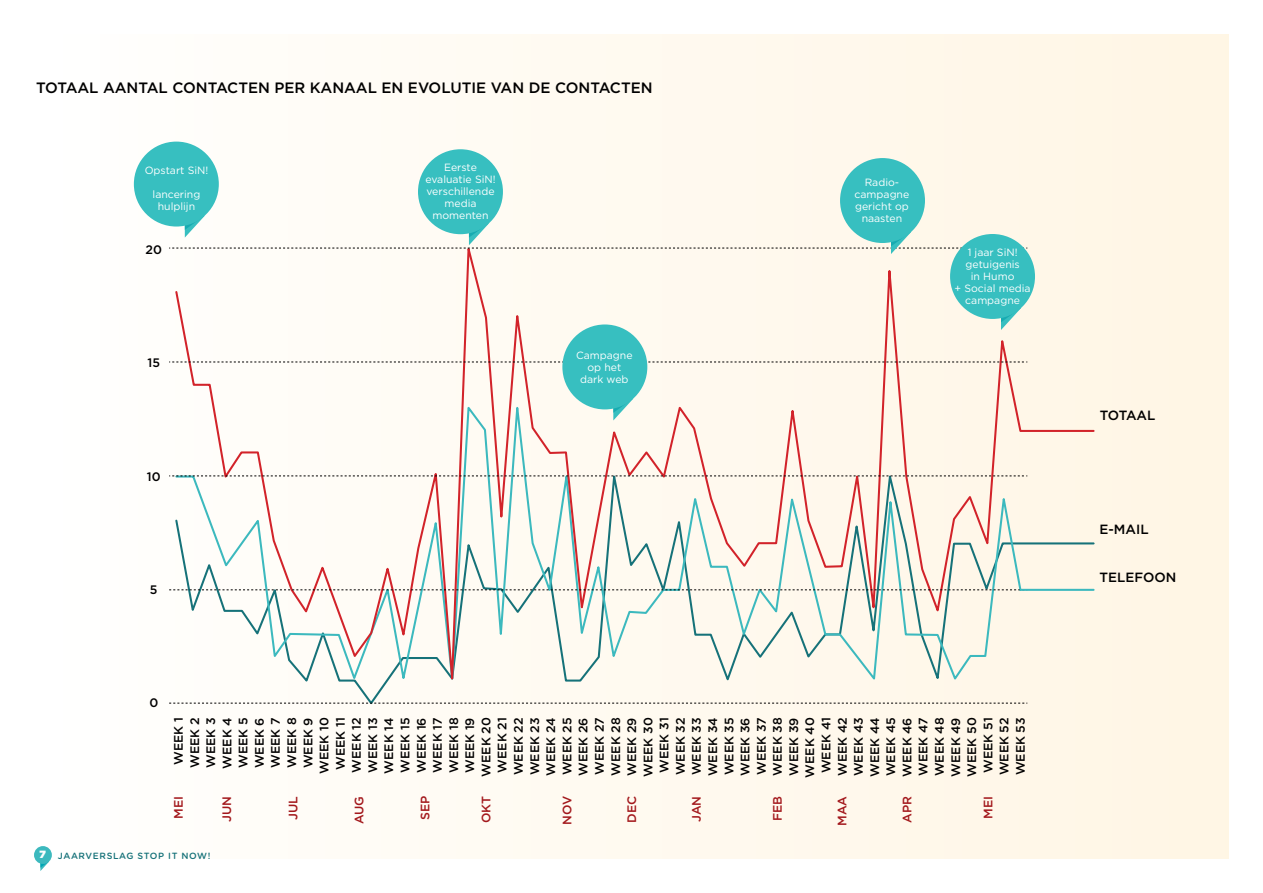
<style>
.page{position:relative;width:1263px;height:893px;background:#fff}
.page>*{position:absolute;margin:0;border:0;box-sizing:border-box;transform-origin:0 0}
.t1{font:500 15px "Gotham HTF";color:#000}
.t2{font:500 13.35px "Gotham HTF";color:#000}
.t3{font:500 12.3px/16.2px "Gotham HTF";color:#000;text-align:right}
.t4{font:500 12.3px "Gotham HTF";color:#a3181c}
.t5{font:10.5px/12px "Gotham HTF";color:#fff;text-align:center}
.t6{font:500 9px "Gotham Rounded";letter-spacing:.07em;color:#167279}
.s1{font-family:"Gotham HTF";font-weight:900;font-size:10.5px;color:#fff}
</style>
<div class="page">
<div style="left:34px;top:34px;width:1195px;height:825px;background:linear-gradient(to right,#fffffd,#fff5e4)"></div>
<svg style="left:174px;top:235px;width:922px;height:478px"></svg>
<svg style="left:169px;top:362px;width:858px;height:1px"></svg>
<svg style="left:169px;top:475px;width:858px;height:1px"></svg>
<svg style="left:169px;top:589px;width:851px;height:1px"></svg>
<svg style="left:169px;top:703px;width:858px;height:1px"></svg>
<hr style="left:1020px;top:589px;width:73px;height:2px;background:#3cb9be">
<div style="left:418px;top:149px;width:85px;height:85px;background:#37bfc0;border-radius:50%"></div>
<div style="left:134px;top:142px;width:85px;height:85px;background:#37bfc0;border-radius:50%"></div>
<svg style="left:613px;top:398px;width:20px;height:22px"></svg>
<div style="left:562px;top:324px;width:85px;height:85px;background:#37bfc0;border-radius:50%"></div>
<svg style="left:169px;top:209px;width:858px;height:45px"></svg>
<div style="left:840px;top:158px;width:85px;height:85px;background:#37bfc0;border-radius:50%"></div>
<svg style="left:1001px;top:308px;width:20px;height:22px"></svg>
<div style="left:950px;top:234px;width:85px;height:85px;background:#37bfc0;border-radius:50%"></div>
<svg style="left:40px;top:862px;width:9px;height:9px"></svg>
<div style="left:34px;top:846px;width:18px;height:18px;background:#3cb9be;border-radius:50%"></div>
<p class="t1" style="left:36px;top:79px;width:618px">TOTAAL AANTAL CONTACTEN PER KANAAL EN EVOLUTIE VAN DE CONTACTEN</p>
<p class="t5" style="left:145px;top:164px;width:65px">Opstart SiN!</p>
<p class="t5" style="left:153px;top:188px;width:49px">lancering hulplijn</p>
<p class="t3" style="left:146px;top:241px;width:18px">20</p>
<p class="t3" style="left:148px;top:355px;width:14px">15</p>
<p class="t3" style="left:147px;top:468px;width:15px">10</p>
<p class="t3" style="left:150px;top:581px;width:9px">5</p>
<p class="t3" style="left:149px;top:694px;width:10px">0</p>
<p class="t5" style="left:425px;top:161px;width:72px">Eerste evaluatie SiN! verschillende media momenten</p>
<p class="t5" style="left:576px;top:350px;width:58px">Campagne op het dark web</p>
<p class="t5" style="left:854px;top:176px;width:56px">Radio&shy;campagne gericht op naasten</p>
<p class="t5" style="left:954px;top:246px;width:78px">1 jaar SiN! getuigenis<br>in Humo<br>+ Social media campagne</p>
<p class="t3" style="left:170px;top:777px;width:62px;rotate:-90deg">WEEK 1<br>WEEK 2<br>WEEK 3<br>WEEK 4<br>WEEK 5<br>WEEK 6<br>WEEK 7<br>WEEK 8<br>WEEK 9<br>WEEK 10<br>WEEK 11<br>WEEK 12<br>WEEK 13<br>WEEK 14<br>WEEK 15<br>WEEK 16<br>WEEK 17<br>WEEK 18<br>WEEK 19<br>WEEK 20<br>WEEK 21<br>WEEK 22<br>WEEK 23<br>WEEK 24<br>WEEK 25<br>WEEK 26<br>WEEK 27<br>WEEK 28<br>WEEK 29<br>WEEK 30<br>WEEK 31<br>WEEK 32<br>WEEK 33<br>WEEK 34<br>WEEK 35<br>WEEK 36<br>WEEK 37<br>WEEK 38<br>WEEK 39<br>WEEK 40<br>WEEK 41<br>WEEK 42<br>WEEK 43<br>WEEK 44<br>WEEK 45<br>WEEK 46<br>WEEK 47<br>WEEK 48<br>WEEK 49<br>WEEK 50<br>WEEK 51<br>WEEK 52<br>WEEK 53</p>
<p class="t4" style="left:171px;top:819px;width:24px;rotate:-90deg">MEI</p>
<p class="t4" style="left:220px;top:822px;width:27px;rotate:-90deg">JUN</p>
<p class="t4" style="left:286px;top:820px;width:25px;rotate:-90deg">JUL</p>
<p class="t4" style="left:352px;top:824px;width:30px;rotate:-90deg">AUG</p>
<p class="t4" style="left:418px;top:820px;width:26px;rotate:-90deg">SEP</p>
<p class="t4" style="left:479px;top:823px;width:29px;rotate:-90deg">OKT</p>
<p class="t4" style="left:560px;top:825px;width:30px;rotate:-90deg">NOV</p>
<p class="t4" style="left:625px;top:823px;width:28px;rotate:-90deg">DEC</p>
<p class="t4" style="left:689px;top:822px;width:28px;rotate:-90deg">JAN</p>
<p class="t4" style="left:770px;top:821px;width:27px;rotate:-90deg">FEB</p>
<p class="t4" style="left:835px;top:826px;width:31px;rotate:-90deg">MAA</p>
<p class="t4" style="left:900px;top:823px;width:28px;rotate:-90deg">APR</p>
<p class="t4" style="left:981px;top:819px;width:24px;rotate:-90deg">MEI</p>
<p class="t6" style="left:40px;top:849px;width:172px"><span class="s1">7</span> JAARVERSLAG STOP IT NOW!</p>
<p class="t2" style="left:1100px;top:408px;width:57px">TOTAAL</p>
<p class="t2" style="left:1099px;top:522px;width:51px">E-MAIL</p>
<p class="t2" style="left:1099px;top:569px;width:78px">TELEFOON</p>
</div>
